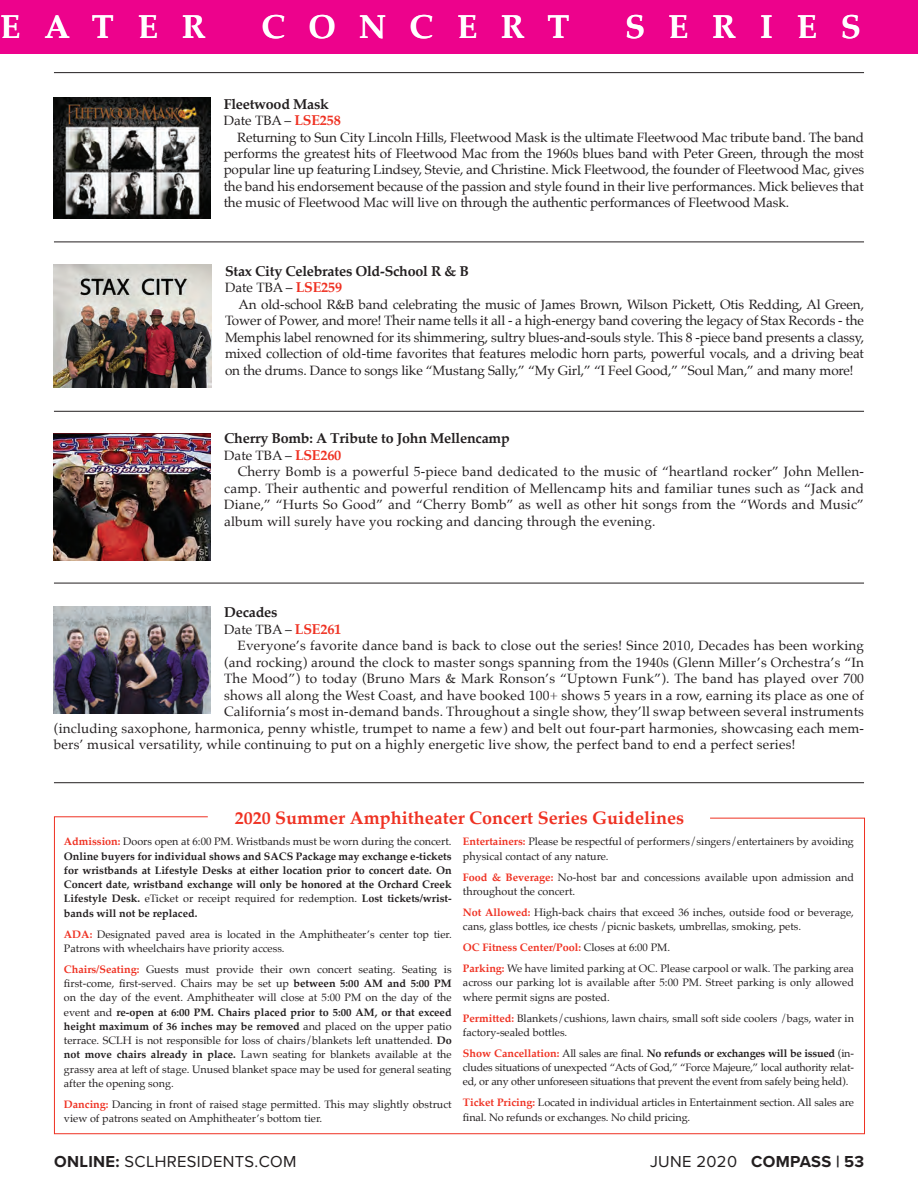
<style>
.page{position:relative;width:918px;height:1188px;background:#fff}
.page>*{position:absolute;margin:0;border:0;box-sizing:border-box;transform-origin:0 0}
.t1{font:700 33px "Palatino Linotype";letter-spacing:.725em;color:#fff}
.t2{font:700 33px "Palatino Linotype";letter-spacing:.7em;color:#fff}
.t3{font:700 18px "Palatino";color:#ef3122}
.t4{font:16.5px "Proxima Nova";letter-spacing:.02em;color:#231f20}
.t5{font:700 16.5px "Proxima Nova";letter-spacing:.02em;color:#231f20}
.t6{font:700 14.25px "Palatino";letter-spacing:-.015em;color:#231f20}
.t7{font:13.5px "Palatino";color:#231f20}
.t8{font:10.8px/14.2px "Palatino";color:#231f20}
.t9{font:700 10.8px/14.2px "Palatino";color:#231f20;text-align:justify}
.s1{font-weight:700;font-size:14.25px;color:#ef3122}
.s2{color:#ef3122}
.s3{font-weight:400}
.s4{font-weight:700;color:#ef3122}
.s5{font-weight:700}
</style>
<div class="page">
<div style="left:0;top:0;width:918px;height:54px;background:#ed028c"></div>
<hr style="left:54px;top:72px;width:810px;height:1px;background:#231f20">
<hr style="left:54px;top:242px;width:810px;height:1px;background:#231f20">
<hr style="left:54px;top:782px;width:810px;height:1px;background:#231f20">
<hr style="left:54px;top:411px;width:810px;height:1px;background:#231f20">
<hr style="left:54px;top:583px;width:810px;height:1px;background:#231f20">
<svg style="left:54px;top:816px;width:811px;height:318px"></svg>
<img style="left:54px;top:265px;width:157px;height:123px">
<img style="left:54px;top:98px;width:156px;height:120px">
<img style="left:54px;top:433px;width:157px;height:128px">
<img style="left:54px;top:607px;width:157px;height:106px">
<h1 class="t1" style="left:1px;top:4px;width:207px">EATER</h1>
<h1 class="t2" style="left:261px;top:4px;width:310px">CONCERT</h1>
<h1 class="t1" style="left:625px;top:4px;width:237px">SERIES</h1>
<p class="t6" style="left:224px;top:95px;width:107px">Fleetwood Mask</p>
<p class="t7" style="left:224px;top:109px;width:119px">Date TBA – <span class="s1">LSE258</span></p>
<p class="t7" style="left:237px;top:126px;width:628px">Returning to Sun City Lincoln Hills, Fleetwood Mask is the ultimate Fleetwood Mac tribute band. The band</p>
<p class="t7" style="left:224px;top:142px;width:642px">performs the greatest hits of Fleetwood Mac from the 1960s blues band with Peter Green, through the most</p>
<p class="t7" style="left:224px;top:159px;width:642px">popular line up featuring Lindsey, Stevie, and Christine. Mick Fleetwood, the founder of Fleetwood Mac, gives</p>
<p class="t7" style="left:224px;top:175px;width:642px">the band his endorsement because of the passion and style found in their live performances. Mick believes that</p>
<p class="t7" style="left:224px;top:192px;width:567px">the music of Fleetwood Mac will live on through the authentic performances of Fleetwood Mask.</p>
<p class="t6" style="left:225px;top:262px;width:246px">Stax City Celebrates Old-School R &amp; B</p>
<p class="t7" style="left:225px;top:276px;width:119px">Date TBA – <span class="s1">LSE259</span></p>
<p class="t7" style="left:238px;top:293px;width:627px">An old-school R&amp;B band celebrating the music of James Brown, Wilson Pickett, Otis Redding, Al Green,</p>
<p class="t7" style="left:225px;top:309px;width:640px">Tower of Power, and more! Their name tells it all - a high-energy band covering the legacy of Stax Records - the</p>
<p class="t7" style="left:225px;top:326px;width:640px">Memphis label renowned for its shimmering, sultry blues-and-souls style. This 8 -piece band presents a classy,</p>
<p class="t7" style="left:225px;top:342px;width:641px">mixed collection of old-time favorites that features melodic horn parts, powerful vocals, and a driving beat</p>
<p class="t7" style="left:225px;top:359px;width:630px">on the drums. Dance to songs like “Mustang Sally,” “My Girl,” “I Feel Good,” ”Soul Man,” and many more!</p>
<p class="t6" style="left:224px;top:430px;width:287px">Cherry Bomb: A Tribute to John Mellencamp</p>
<p class="t7" style="left:224px;top:444px;width:119px">Date TBA – <span class="s1">LSE260</span></p>
<p class="t7" style="left:238px;top:461px;width:628px">Cherry Bomb is a powerful 5-piece band dedicated to the music of “heartland rocker” John Mellen-</p>
<p class="t7" style="left:224px;top:477px;width:641px">camp. Their authentic and powerful rendition of Mellencamp hits and familiar tunes such as “Jack and</p>
<p class="t7" style="left:224px;top:494px;width:641px">Diane,” “Hurts So Good” and “Cherry Bomb” as well as other hit songs from the “Words and Music”</p>
<p class="t7" style="left:224px;top:510px;width:433px">album will surely have you rocking and dancing through the evening.</p>
<p class="t6" style="left:224px;top:604px;width:55px">Decades</p>
<p class="t7" style="left:224px;top:618px;width:119px">Date TBA – <span class="s1">LSE261</span></p>
<p class="t7" style="left:238px;top:635px;width:628px">Everyone’s favorite dance band is back to close out the series! Since 2010, Decades has been working</p>
<p class="t7" style="left:224px;top:651px;width:641px">(and rocking) around the clock to master songs spanning from the 1940s (Glenn Miller’s Orchestra’s “In</p>
<p class="t7" style="left:224px;top:668px;width:641px">The Mood”) to today (Bruno Mars &amp; Mark Ronson’s “Uptown Funk”). The band has played over 700</p>
<p class="t7" style="left:224px;top:684px;width:641px">shows all along the West Coast, and have booked 100+ shows 5 years in a row, earning its place as one of</p>
<p class="t7" style="left:224px;top:701px;width:641px">California’s most in-demand bands. Throughout a single show, they’ll swap between several instruments</p>
<p class="t7" style="left:54px;top:717px;width:812px">(including saxophone, harmonica, penny whistle, trumpet to name a few) and belt out four-part harmonies, showcasing each mem-</p>
<p class="t7" style="left:54px;top:734px;width:743px">bers’ musical versatility, while continuing to put on a highly energetic live show, the perfect band to end a perfect series!</p>
<h2 class="t3" style="left:235px;top:807px;width:451px">2020 Summer Amphitheater Concert Series Guidelines</h2>
<p class="t9" style="left:64px;top:835px;width:389px"><span class="s2">Admission:</span> <span class="s3">Doors open at 6:00 PM. Wristbands must be worn during the concert.<br></span>Online buyers for individual shows and SACS Package may exchange e-tickets for wristbands at Lifestyle Desks at either location prior to concert date. On Concert date, wristband exchange will only be honored at the Orchard Creek Lifestyle Desk. <span class="s3">eTicket or receipt required for redemption.</span> Lost tickets/wrist&shy;bands will not be replaced.</p>
<p class="t8" style="left:64px;top:927px;width:389px"><span class="s4">ADA:</span> Designated paved area is located in the Amphitheater’s center top tier.<br>Patrons with wheelchairs have priority access.</p>
<p class="t8" style="left:64px;top:962px;width:389px;text-align:justify"><span class="s4">Chairs/Seating:</span> Guests must provide their own concert seating. Seating is first-come, first-served. Chairs may be set up <span class="s5">between 5:00 AM and 5:00 PM </span>on the day of the event. Amphitheater will close at 5:00 PM on the day of the event and <span class="s5">re-open at 6:00 PM. Chairs placed prior to 5:00 AM, or that exceed height maximum of 36 inches may be removed</span> and placed on the upper patio terrace. SCLH is not responsible for loss of chairs/blankets left unattended. <span class="s5">Do not move chairs already in place.</span> Lawn seating for blankets available at the grassy area at left of stage. Unused blanket space may be used for general seating after the opening song.</p>
<p class="t8" style="left:64px;top:1097px;width:389px"><span class="s4">Dancing:</span> Dancing in front of raised stage permitted. This may slightly obstruct view of patrons seated on Amphitheater’s bottom tier.</p>
<p class="t8" style="left:463px;top:834px;width:392px"><span class="s4">Entertainers:</span> Please be respectful of performers/singers/entertainers by avoiding physical contact of any nature.</p>
<p class="t8" style="left:463px;top:870px;width:392px"><span class="s4">Food &amp; Beverage:</span> No-host bar and concessions available upon admission and throughout the concert.</p>
<p class="t8" style="left:463px;top:905px;width:392px"><span class="s4">Not Allowed:</span> High-back chairs that exceed 36 inches, outside food or beverage, cans, glass bottles, ice chests /picnic baskets, umbrellas, smoking, pets.</p>
<p class="t8" style="left:463px;top:937px;width:392px;line-height:21px"><span class="s4">OC Fitness Center/Pool:</span> Closes at 6:00 PM.<br><span class="s4">Parking:</span> We have limited parking at OC. Please carpool or walk. The parking area</p>
<p class="t8" style="left:463px;top:975px;width:393px">across our parking lot is available after 5:00 PM. Street parking is only allowed where permit signs are posted.</p>
<p class="t8" style="left:463px;top:1011px;width:392px"><span class="s4">Permitted:</span> Blankets/cushions, lawn chairs, small soft side coolers /bags, water in factory-sealed bottles.</p>
<p class="t8" style="left:463px;top:1046px;width:392px;text-align:justify"><span class="s4">Show Cancellation:</span> All sales are final. <span class="s5">No refunds or exchanges will be issued</span> (in&shy;cludes situations of unexpected “Acts of God,” “Force Majeure,” local authority relat&shy;ed, or any other unforeseen situations that prevent the event from safely being held).</p>
<p class="t8" style="left:463px;top:1095px;width:392px"><span class="s4">Ticket Pricing:</span> Located in individual articles in Entertainment section. All sales are final. No refunds or exchanges. No child pricing.</p>
<p class="t4" style="left:54px;top:1149px;width:244px"><span class="s5">ONLINE:</span> SCLHRESIDENTS.COM</p>
<p class="t5" style="left:650px;top:1149px;width:216px"><span class="s3">JUNE 2020</span> COMPASS | 53</p>
</div>
